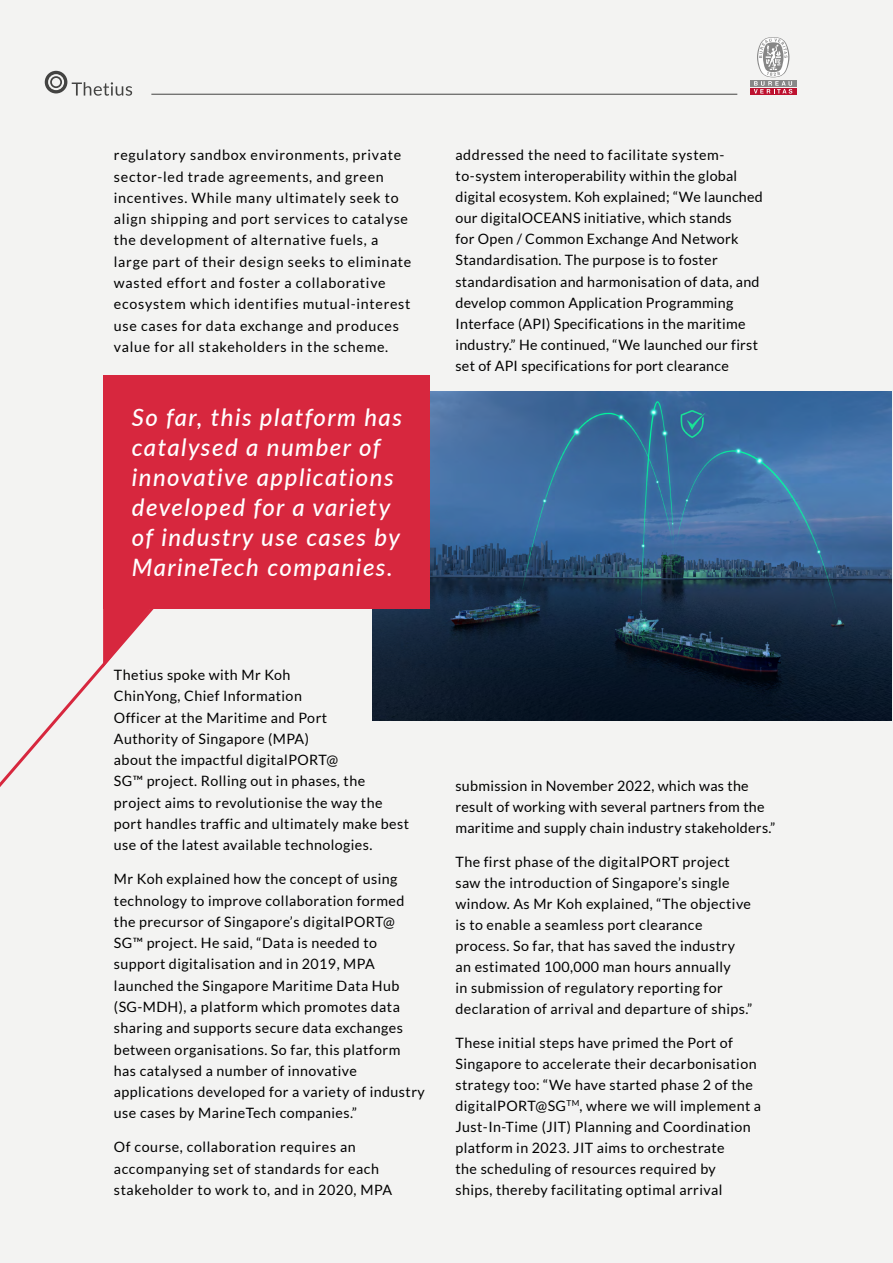
<style>
.page{position:relative;width:893px;height:1263px;background:#f3f3f2}
.page>*{position:absolute;margin:0;border:0;box-sizing:border-box;transform-origin:0 0}
.Callouts{font:italic 500 24px/30px "Lato";letter-spacing:.06em;color:#fff}
.B_O_D_Y_main{font:14.25px/21px "Lato";letter-spacing:.03em;color:#000}
.B_O_D_Y_main-2{font:14.25px/21.3px "Lato";letter-spacing:.05em;color:#000}
</style>
<div class="page">
<img style="left:372px;top:391px;width:520px;height:330px">
<svg style="left:103px;top:608px;width:92px;height:59px"></svg>
<div style="left:103px;top:375px;width:326px;height:233px;background:#d7273e"></div>
<svg style="left:45px;top:71px;width:87px;height:25px"></svg>
<hr style="left:151px;top:94px;width:586px;height:1px;background:#434342">
<div style="left:750px;top:80px;width:46px;height:7px;background:#878787"></div>
<div style="left:750px;top:88px;width:46px;height:7px;background:#bd112f"></div>
<svg style="left:754px;top:37px;width:38px;height:57px"></svg>
<p class="B_O_D_Y_main-2" style="left:114px;top:144px;width:299px">regulatory sandbox environments, private sector-led trade agreements, and green incentives. While many ultimately seek to align shipping and port services to catalyse the development of alternative fuels, a large part of their design seeks to eliminate wasted effort and foster a collaborative ecosystem which identifies mutual-interest use cases for data exchange and produces value for all stakeholders in the scheme.</p>
<p class="Callouts" style="left:132px;top:401px;width:272px">So far, this platform has catalysed a number of innovative applications developed for a variety of industry use cases by<br>MarineTech companies.</p>
<p class="B_O_D_Y_main" style="left:455px;top:145px;width:309px">addressed the need to facilitate system&shy;to-system interoperability within the global digital ecosystem. Koh explained; “We launched our digitalOCEANS initiative, which stands<br>for Open / Common Exchange And Network Standardisation. The purpose is to foster standardisation and harmonisation of data, and develop common Application Programming Interface (API) Specifications in the maritime industry.” He continued, “We launched our first set of API specifications for port clearance</p>
<p class="B_O_D_Y_main" style="left:114px;top:664px;width:297px">Thetius spoke with Mr Koh<br>ChinYong, Chief Information<br>Officer at the Maritime and Port<br>Authority of Singapore (MPA)<br>about the impactful digitalPORT@<br>SG™ project. Rolling out in phases, the project aims to revolutionise the way the port handles traffic and ultimately make best use of the latest available technologies.</p>
<p class="B_O_D_Y_main" style="left:114px;top:868px;width:312px">Mr Koh explained how the concept of using technology to improve collaboration formed the precursor of Singapore’s digitalPORT@ SG™ project. He said, “Data is needed to support digitalisation and in 2019, MPA launched the Singapore Maritime Data Hub (SG-MDH), a platform which promotes data sharing and supports secure data exchanges between organisations. So far, this platform has catalysed a number of innovative applications developed for a variety of industry use cases by MarineTech companies.”</p>
<p class="B_O_D_Y_main" style="left:114px;top:1136px;width:280px">Of course, collaboration requires an accompanying set of standards for each stakeholder to work to, and in 2020, MPA</p>
<p class="B_O_D_Y_main" style="left:455px;top:775px;width:321px">submission in November 2022, which was the result of working with several partners from the maritime and supply chain industry stakeholders.”</p>
<p class="B_O_D_Y_main" style="left:455px;top:851px;width:298px">The first phase of the digitalPORT project saw the introduction of Singapore’s single window. As Mr Koh explained, “The objective is to enable a seamless port clearance process. So far, that has saved the industry an estimated 100,000 man hours annually<br>in submission of regulatory reporting for declaration of arrival and departure of ships.”</p>
<p class="B_O_D_Y_main" style="left:455px;top:1032px;width:307px">These initial steps have primed the Port of Singapore to accelerate their decarbonisation strategy too: “We have started phase 2 of the digitalPORT@SG<sup>TM</sup>, where we will implement a Just-In-Time (JIT) Planning and Coordination platform in 2023. JIT aims to orchestrate<br>the scheduling of resources required by<br>ships, thereby facilitating optimal arrival</p>
</div>
